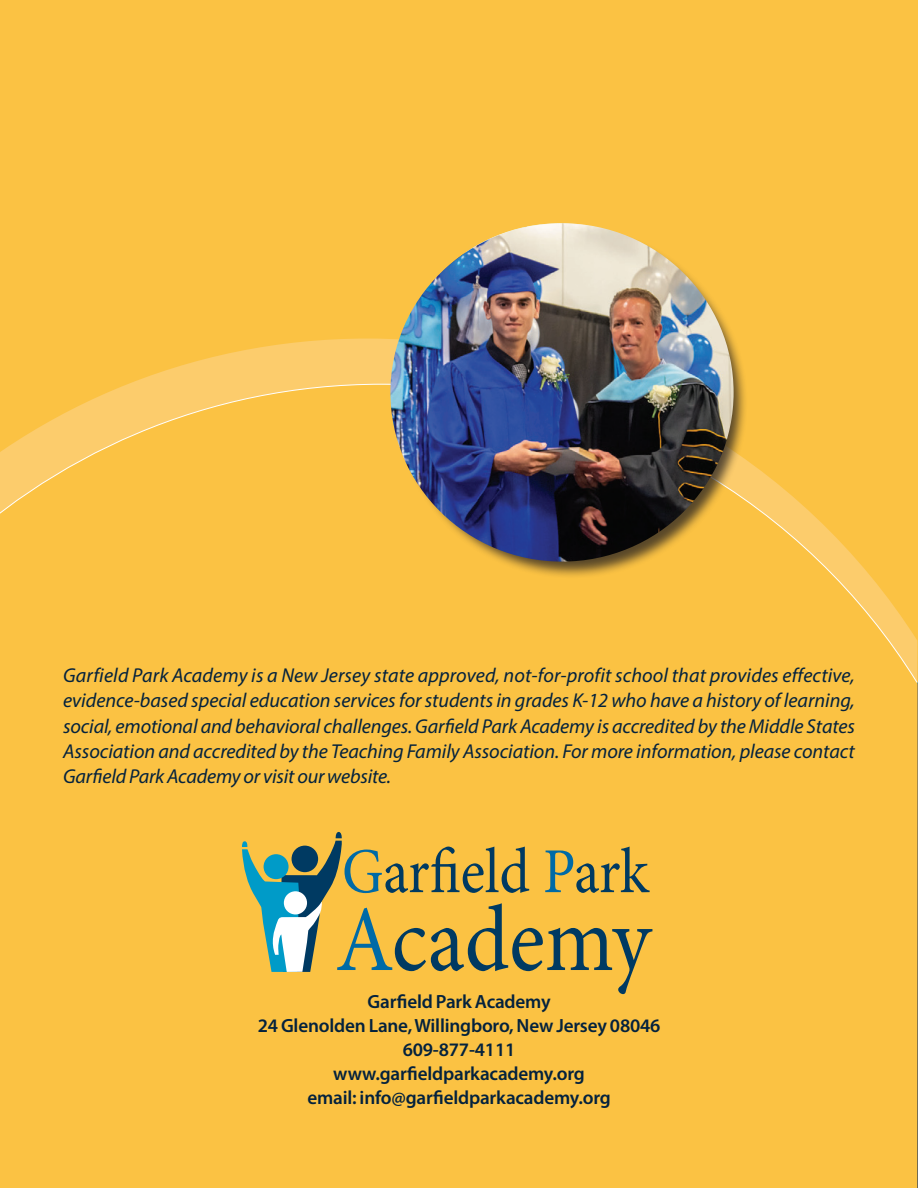
<style>
.page{position:relative;width:918px;height:1188px;background:#fff}
.page>*{position:absolute;margin:0;border:0;box-sizing:border-box;transform-origin:0 0}
.t1{font:93.75px "Minion Pro";color:#003a62;scale:.9 1}
.t2{font:64.05px "Minion Pro";letter-spacing:-.005em;color:#003a62;scale:.9 1}
.body_copy{font:italic 20.1px/25.2px "Myriad Pro";letter-spacing:-.01em;color:#04223d;text-align:justify}
.body_copy-2{font:600 19.2px "Myriad Pro";letter-spacing:-.01em;color:#04223d}
.s1{color:#006aa6}
</style>
<div class="page">
<hr style="left:917px;top:0;width:1px;height:1188px;background:#162e56">
<div style="left:0;top:0;width:917px;height:1188px;background:#fbc243"></div>
<svg style="left:131px;top:339px;width:259px;height:44px;fill:#fccc6c"></svg>
<svg style="left:0;top:383px;width:918px;height:449px"></svg>
<svg style="left:917px;top:641px;width:1px;height:547px"></svg>
<svg style="left:242px;top:832px;width:100px;height:140px"></svg>
<div style="left:396px;top:226px;width:352px;height:352px;background:#231f20;opacity:.75"></div>
<img style="left:390px;top:223px;width:344px;height:339px">
<p class="body_copy" style="left:63px;top:663px;width:793px">Garfield Park Academy is a New Jersey state approved, not-for-profit school that provides effective, evidence-based special education services for students in grades K-12 who have a history of learning, social, emotional and behavioral challenges. Garfield Park Academy is accredited by the Middle States Association and accredited by the Teaching Family Association. For more information, please contact Garfield Park Academy or visit our website.</p>
<p class="t2" style="left:342px;top:829px;width:342px"><span class="s1">G</span>arfield <span class="s1">P</span>ark</p>
<p class="t1" style="left:336px;top:877px;width:352px"><span class="s1">A</span>cademy</p>
<p class="body_copy-2" style="left:367px;top:989px;width:185px">Garfield Park Academy</p>
<p class="body_copy-2" style="left:258px;top:1013px;width:404px">24 Glenolden Lane, Willingboro, New Jersey 08046</p>
<p class="body_copy-2" style="left:403px;top:1037px;width:114px">609-877-4111</p>
<p class="body_copy-2" style="left:333px;top:1061px;width:253px">www.garfieldparkacademy.org</p>
<p class="body_copy-2" style="left:307px;top:1085px;width:305px">email: info@garfieldparkacademy.org</p>
</div>
